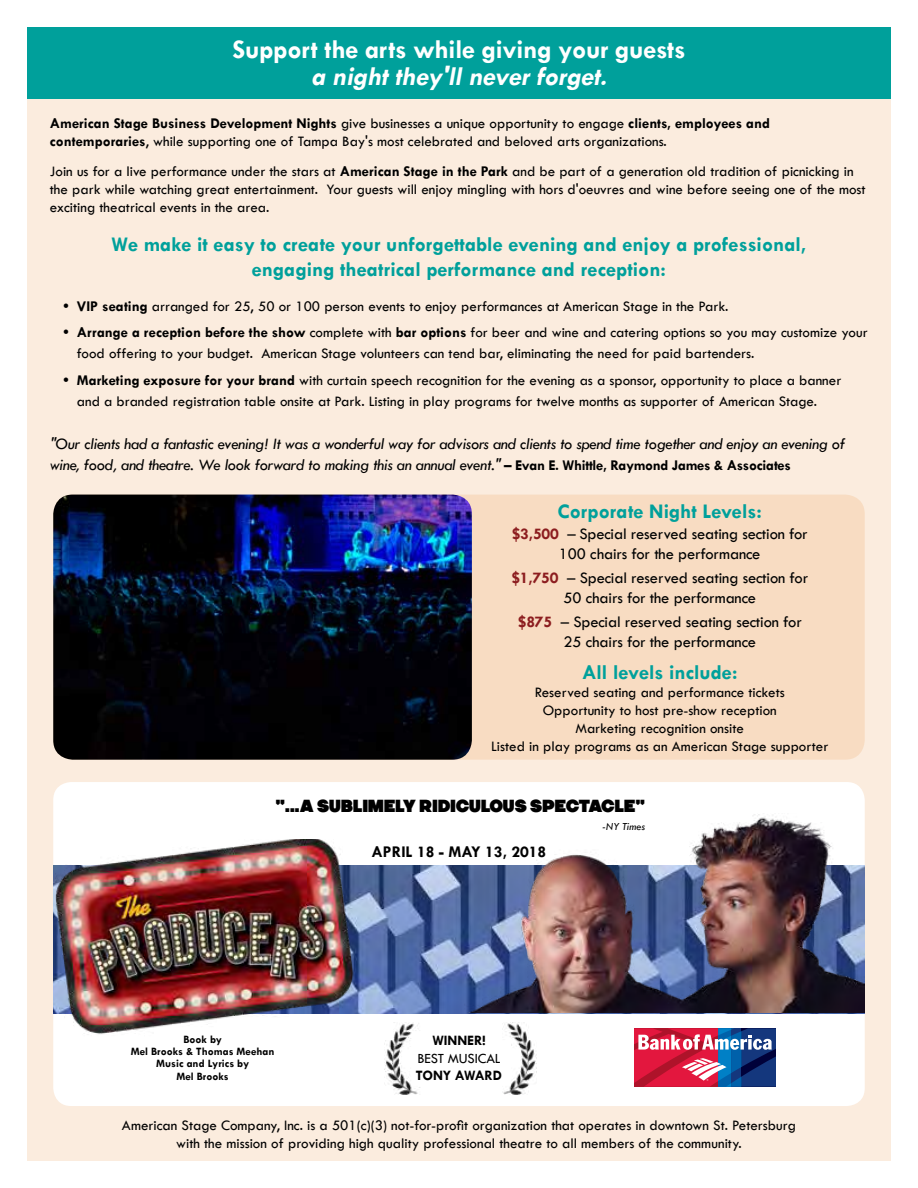
<style>
.page{position:relative;width:918px;height:1188px;background:#fff}
.page>*{position:absolute;margin:0;border:0;box-sizing:border-box;transform-origin:0 0}
.t1{font:700 27px "Tw Cen";letter-spacing:-.01em;color:#fff}
.t2{font:italic 700 27px "Tw Cen";color:#fff}
.t3{font:700 21px/25.2px "Tw Cen";color:#00a09b;text-align:center}
.t4{font:800 18px "Vim SM";letter-spacing:-.01em;color:#000}
.t5{font:italic 16.5px/21px "Tw Cen";letter-spacing:-.02em;color:#000}
.t6{font:16.5px/19.8px "Tw Cen";letter-spacing:-.01em;color:#000101;text-align:center}
.t7{font:700 16.5px "Tw Cen";color:#000}
.t8{font:15px/18px "Tw Cen";color:#000}
.t9{font:700 14.55px "Tw Cen";letter-spacing:-.01em;color:#000}
.t10{font:14.55px "Tw Cen";letter-spacing:-.01em;color:#000}
.t11{font:700 11.4px/12.3px "Tw Cen";color:#000;text-align:center}
.t12{font:italic 11.25px "Tw Cen";letter-spacing:-.01em;color:#000}
.s1{font-weight:700}
.s2{font-weight:700;font-style:normal;font-size:15px}
.s3{font-weight:700;color:#8c1d1f}
</style>
<div class="page">
<div style="left:27px;top:27px;width:864px;height:1134px;background:#fbecde"></div>
<div style="left:53px;top:495px;width:812px;height:265px;background:#f8dcc2;border-radius:20px"></div>
<div style="left:27px;top:27px;width:864px;height:72px;background:#00a09b"></div>
<div style="left:53px;top:782px;width:812px;height:324px;background:#fff;border-radius:18px"></div>
<svg style="left:634px;top:1028px;width:142px;height:59px;background:#934c75"></svg>
<img style="left:385px;top:1023px;width:35px;height:72px">
<img style="left:503px;top:1023px;width:33px;height:72px">
<img style="left:53px;top:495px;width:419px;height:265px">
<img style="left:386px;top:866px;width:479px;height:148px">
<img style="left:53px;top:839px;width:333px;height:201px">
<img style="left:465px;top:814px;width:400px;height:199px">
<h1 class="t1" style="left:233px;top:34px;width:454px">Support the arts while giving your guests</h1>
<h1 class="t2" style="left:311px;top:61px;width:303px">a nightthey'llneverforget.</h1>
<p class="t8" style="left:50px;top:115px;width:722px"><span class="s1">American Stage Business Development Nights</span> give businesses a unique opportunity to engage <span class="s1">clients, employees and contemporaries</span>, while supporting one of Tampa Bay's most celebrated and beloved arts organizations.</p>
<p class="t8" style="left:50px;top:163px;width:817px">Join us for a live performance under the stars at <span class="s1">American Stage in the Park</span> and be part of a generation old tradition of picnicking in the park while watching great entertainment. Your guests will enjoy mingling with hors d'oeuvres and wine before seeing one of the most exciting theatrical events in the area.</p>
<h2 class="t3" style="left:112px;top:231px;width:696px">We make it easy to create your unforgettable evening and enjoy a professional, engaging theatrical performance and reception:</h2>
<p class="t8" style="left:63px;top:297px;width:667px"><span class="s1">• VIP seating</span> arranged for 25, 50 or 100 person events to enjoy performances at American Stage in the Park.</p>
<p class="t8" style="left:77px;top:322px;width:792px;line-height:21px;text-indent:-13px"><span class="s1">• Arrange a reception before the show</span> complete with <span class="s1">bar options</span> for beer and wine and catering options so you may customize your food offering to your budget. American Stage volunteers can tend bar, eliminating the need for paid bartenders.</p>
<p class="t8" style="left:77px;top:369px;width:766px;line-height:21px;text-indent:-14px"><span class="s1">• Marketing exposure for your brand</span> with curtain speech recognition for the evening as a sponsor, opportunity to place a banner and a branded registration table onsite at Park. Listing in play programs for twelve months as supporter of American Stage.</p>
<p class="t5" style="left:50px;top:433px;width:797px">"Our clients had a fantastic evening! It was a wonderful way for advisors and clients to spend time together and enjoy an evening of wine, food, and theatre. We look forward to making this an annual event." <span class="s2">– Evan E. Whittle, Raymond James &amp; Associates</span></p>
<h2 class="t3" style="left:558px;top:498px;width:206px">Corporate Night Levels:</h2>
<p class="t6" style="left:512px;top:524px;width:298px"><span class="s3">$3,500</span> – Special reserved seating section for<br>100 chairs for the performance</p>
<p class="t6" style="left:511px;top:568px;width:298px"><span class="s3">$1,750</span> – Special reserved seating section for<br>50 chairs for the performance</p>
<p class="t6" style="left:518px;top:612px;width:286px"><span class="s3">$875</span> – Special reserved seating section for<br>25 chairs for the performance</p>
<h2 class="t3" style="left:582px;top:659px;width:157px">All levels include:</h2>
<p class="t8" style="left:491px;top:683px;width:339px;text-align:center">Reserved seating and performance tickets<br>Opportunity to host pre-show reception<br>Marketing recognition onsite<br>Listed in play programs as an American Stage supporter</p>
<p class="t4" style="left:276px;top:795px;width:371px">"...A SUBLIMELY RIDICULOUS SPECTACLE"</p>
<p class="t12" style="left:602px;top:819px;width:45px">-NY Times</p>
<p class="t11" style="left:131px;top:1033px;width:145px">Book by<br>Mel Brooks &amp; Thomas Meehan<br>Music and Lyrics by<br>Mel Brooks</p>
<p class="t7" style="left:372px;top:842px;width:176px">APRIL 18 - MAY 13, 2018</p>
<p class="t9" style="left:433px;top:1032px;width:54px">WINNER!</p>
<p class="t10" style="left:417px;top:1049px;width:85px">BEST MUSICAL</p>
<p class="t9" style="left:416px;top:1067px;width:88px">TONY AWARD</p>
<p class="t8" style="left:122px;top:1116px;width:676px;text-align:center">American Stage Company, Inc. is a 501(c)(3) not-for-profit organization that operates in downtown St. Petersburg with the mission of providing high quality professional theatre to all members of the community.</p>
</div>
